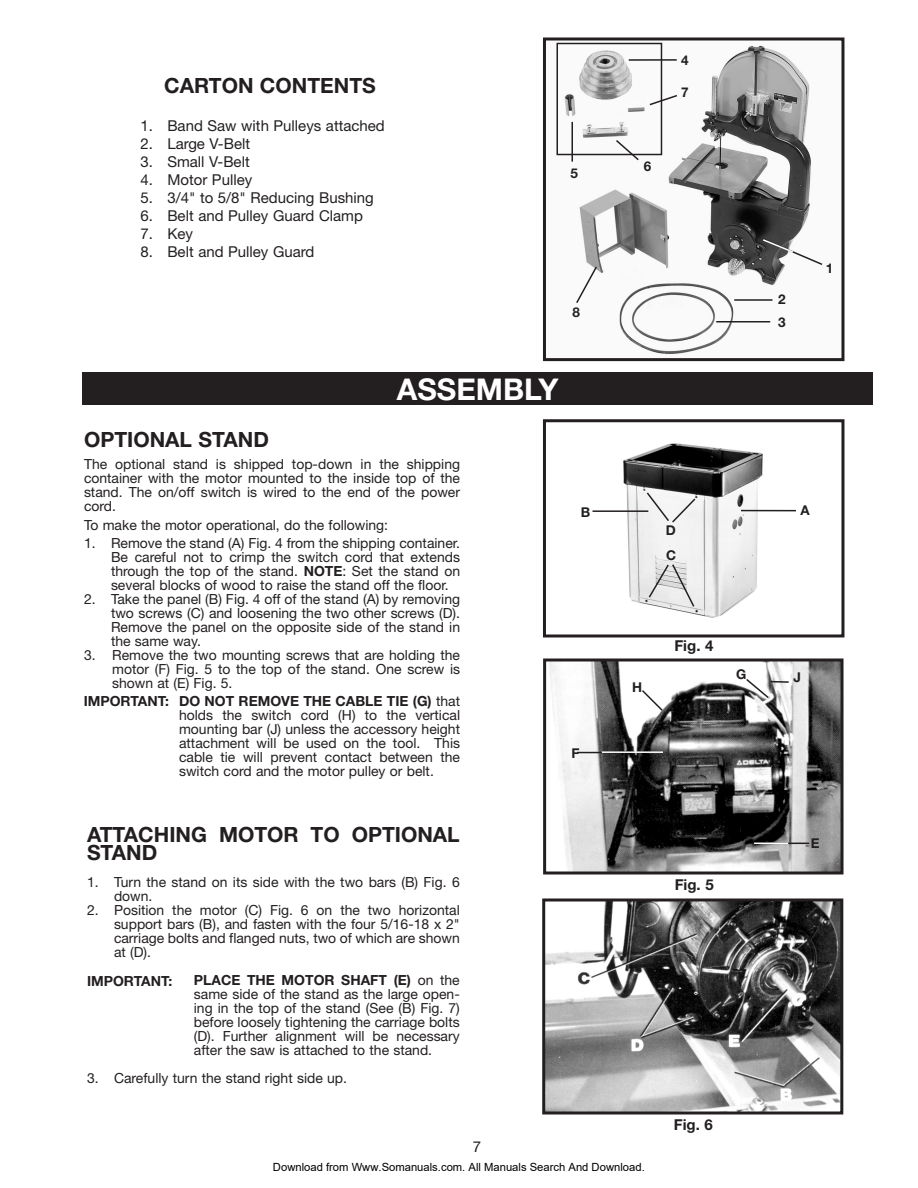
<style>
.page{position:relative;width:918px;height:1188px;background:#fff}
.page>*{position:absolute;margin:0;border:0;box-sizing:border-box;transform-origin:0 0}
.t1{font:700 30px "Helvetica Neue";color:#fff}
.t2{font:700 21px/18px "Helvetica Neue";color:#231f20}
.t3{font:15px "Helvetica Neue";color:#231f20}
.t4{font:700 15px "Helvetica Neue";color:#231f20}
.t5{font:13.95px/14px "Helvetica Neue";color:#231f20;text-align:justify}
.t6{font:700 13.95px "Helvetica Neue";color:#231f20}
.t7{font:700 13.5px/22.5px "Helvetica Neue";color:#231f20}
.t8{font:11.25px "Arial";color:#000}
.s1{font-weight:700}
</style>
<div class="page">
<img style="left:556px;top:42px;width:255px;height:312px">
<div style="left:543px;top:38px;width:301px;height:323px;border:3px solid #231f20"></div>
<div style="left:83px;top:372px;width:790px;height:33px;background:#231f20"></div>
<img style="left:623px;top:443px;width:173px;height:175px">
<div style="left:543px;top:419px;width:301px;height:218px;border:3px solid #231f20"></div>
<img style="left:549px;top:663px;width:291px;height:207px">
<div style="left:543px;top:659px;width:301px;height:215px;border:3px solid #231f20"></div>
<img style="left:546px;top:902px;width:293px;height:208px">
<div style="left:542px;top:898px;width:301px;height:216px;border:3px solid #231f20"></div>
<hr style="left:741px;top:510px;width:55px;height:1px;background:#231f20">
<hr style="left:592px;top:510px;width:56px;height:2px;background:#231f20">
<svg style="left:647px;top:563px;width:49px;height:45px"></svg>
<svg style="left:645px;top:491px;width:52px;height:33px"></svg>
<hr style="left:577px;top:752px;width:62px;height:1px;background:#231f20">
<hr style="left:602px;top:751px;width:61px;height:2px;background:#fff">
<svg style="left:640px;top:689px;width:24px;height:23px"></svg>
<svg style="left:745px;top:677px;width:45px;height:23px"></svg>
<hr style="left:752px;top:843px;width:57px;height:1px;background:#231f20">
<hr style="left:754px;top:843px;width:34px;height:1px;background:#fff">
<svg style="left:761px;top:237px;width:62px;height:29px"></svg>
<img style="left:559px;top:46px;width:100px;height:106px">
<div style="left:556px;top:43px;width:106px;height:112px;border:2px solid #231f20"></div>
<hr style="left:734px;top:299px;width:38px;height:2px;background:#231f20">
<hr style="left:716px;top:321px;width:54px;height:1px;background:#231f20">
<hr style="left:629px;top:59px;width:48px;height:2px;background:#231f20">
<hr style="left:571px;top:122px;width:2px;height:40px;background:#231f20">
<svg style="left:648px;top:94px;width:31px;height:13px"></svg>
<svg style="left:614px;top:138px;width:26px;height:24px"></svg>
<svg style="left:575px;top:265px;width:23px;height:40px"></svg>
<h2 class="t2" style="left:164px;top:78px;width:213px">CARTON CONTENTS</h2>
<p class="t3" style="left:140px;top:120px;width:246px">1. Band Saw with Pulleys attached</p>
<p class="t3" style="left:140px;top:138px;width:111px">2. Large V-Belt</p>
<p class="t3" style="left:140px;top:156px;width:111px">3. Small V-Belt</p>
<p class="t3" style="left:140px;top:174px;width:113px">4. Motor Pulley</p>
<p class="t3" style="left:140px;top:192px;width:235px">5. 3/4" to 5/8" Reducing Bushing</p>
<p class="t3" style="left:140px;top:210px;width:224px">6. Belt and Pulley Guard Clamp</p>
<p class="t3" style="left:140px;top:228px;width:54px">7. Key</p>
<p class="t3" style="left:140px;top:246px;width:176px">8. Belt and Pulley Guard</p>
<p class="t7" style="left:571px;top:163px;width:9px">5</p>
<p class="t7" style="left:573px;top:302px;width:9px">8</p>
<p class="t7" style="left:644px;top:156px;width:9px">6</p>
<p class="t7" style="left:681px;top:50px;width:9px">4</p>
<p class="t7" style="left:681px;top:82px;width:9px">7</p>
<p class="t7" style="left:778px;top:290px;width:9px">2<br>3</p>
<p class="t7" style="left:826px;top:258px;width:9px">1</p>
<h1 class="t1" style="left:397px;top:379px;width:163px">ASSEMBLY</h1>
<h2 class="t2" style="left:84px;top:432px;width:186px">OPTIONAL STAND</h2>
<p class="t5" style="left:84px;top:459px;width:378px">The optional stand is shipped top-down in the shipping container with the motor mounted to the inside top of the stand. The on/off switch is wired to the end of the power cord.</p>
<p class="t5" style="left:84px;top:519px;width:306px">To make the motor operational, do the following:</p>
<p class="t5" style="left:111px;top:538px;width:351px;text-indent:-27px">1. Remove the stand (A) Fig. 4 from the shipping container.<br>Be careful not to crimp the switch cord that extends through the top of the stand. <span class="s1">NOTE</span>: Set the stand on several blocks of wood to raise the stand off the floor.</p>
<p class="t5" style="left:111px;top:593px;width:351px;text-indent:-27px">2. Take the panel (B) Fig. 4 off of the stand (A) by removing two screws (C) and loosening the two other screws (D).<br>Remove the panel on the opposite side of the stand in the same way.</p>
<p class="t5" style="left:112px;top:649px;width:349px;text-indent:-28px">3. Remove the two mounting screws that are holding the motor (F) Fig. 5 to the top of the stand. One screw is shown at (E) Fig. 5.</p>
<p class="t5" style="left:179px;top:696px;width:283px"><span class="s1">DO NOT REMOVE THE CABLE TIE (G)</span> that holds the switch cord (H) to the vertical mounting bar (J) unless the accessory height attachment will be used on the tool. This cable tie will prevent contact between the switch cord and the motor pulley or belt.</p>
<p class="t6" style="left:84px;top:697px;width:87px">IMPORTANT:</p>
<p class="t7" style="left:581px;top:502px;width:11px">B</p>
<p class="t7" style="left:801px;top:500px;width:11px">A</p>
<p class="t7" style="left:666px;top:545px;width:12px">C</p>
<p class="t7" style="left:666px;top:521px;width:12px">D</p>
<p class="t7" style="left:572px;top:743px;width:10px">F</p>
<p class="t7" style="left:632px;top:677px;width:12px">H</p>
<p class="t4" style="left:674px;top:640px;width:41px">Fig. 4</p>
<p class="t7" style="left:736px;top:664px;width:12px">G</p>
<p class="t7" style="left:794px;top:667px;width:9px">J</p>
<h2 class="t2" style="left:87px;top:827px;width:374px">ATTACHING MOTOR TO OPTIONAL<br>STAND</h2>
<p class="t5" style="left:114px;top:877px;width:347px;text-indent:-27px">1. Turn the stand on its side with the two bars (B) Fig. 6 down.</p>
<p class="t5" style="left:114px;top:905px;width:347px;text-indent:-27px">2. Position the motor (C) Fig. 6 on the two horizontal support bars (B), and fasten with the four 5/16-18 x 2" carriage bolts and flanged nuts, two of which are shown at (D).</p>
<p class="t5" style="left:194px;top:975px;width:267px"><span class="s1">PLACE THE MOTOR SHAFT (E)</span> on the same side of the stand as the large open&shy;ing in the top of the stand (See (B) Fig. 7) before loosely tightening the carriage bolts (D). Further alignment will be necessary after the saw is attached to the stand.</p>
<p class="t5" style="left:87px;top:1072px;width:262px">3. Carefully turn the stand right side up.</p>
<p class="t6" style="left:87px;top:976px;width:87px">IMPORTANT:</p>
<p class="t3" style="left:473px;top:1141px;width:10px">7</p>
<p class="t4" style="left:675px;top:879px;width:41px">Fig. 5</p>
<p class="t4" style="left:674px;top:1119px;width:41px">Fig. 6</p>
<p class="t7" style="left:811px;top:833px;width:10px">E</p>
<p class="t8" style="left:273px;top:1160px;width:373px">Download from Www.Somanuals.com. All Manuals Search And Download.</p>
</div>
